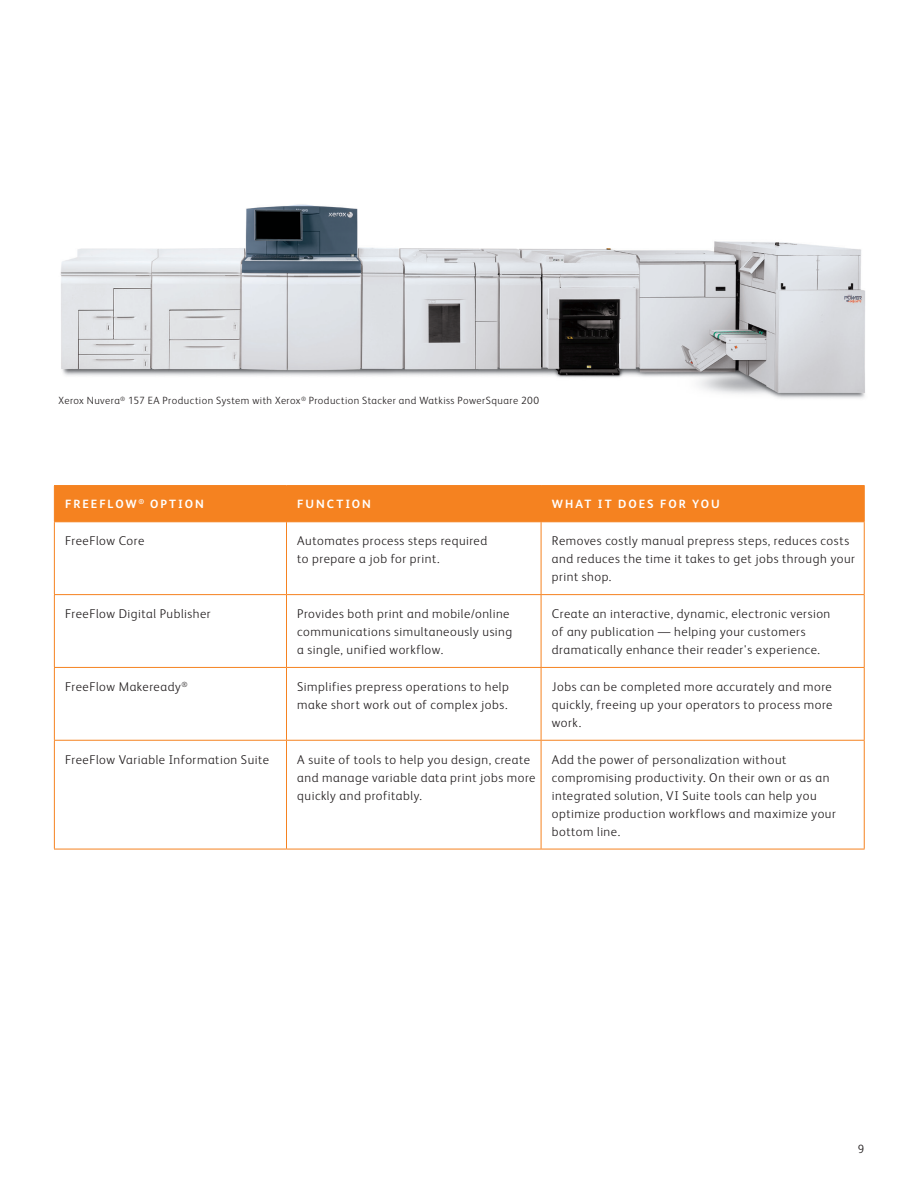
<style>
.page{position:relative;width:918px;height:1188px;background:#fff}
.page>*{position:absolute;margin:0;border:0;box-sizing:border-box;transform-origin:0 0}
.Body_Text_8_5_12{font:300 12.75px/18px "Xerox Sans";letter-spacing:.04em;color:#231f20}
.Body_Subhead{font:700 12px "Xerox Sans";letter-spacing:.165em;color:#fff}
.t1{font:300 12px "Xerox Sans";color:#231f20}
.Body_Text_7_10{font:300 10.5px "Xerox Sans";letter-spacing:.04em;color:#231f20}
</style>
<div class="page">
<img style="left:60px;top:204px;width:805px;height:194px">
<div style="left:55px;top:486px;width:809px;height:35px;background:#f58220"></div>
<hr style="left:54px;top:486px;width:1px;height:35px;background:#f58220">
<hr style="left:54px;top:485px;width:232px;height:1px;background:#f58220">
<hr style="left:286px;top:486px;width:1px;height:35px;background:#f58220">
<hr style="left:286px;top:485px;width:255px;height:1px;background:#f58220">
<hr style="left:541px;top:486px;width:1px;height:35px;background:#f58220">
<hr style="left:541px;top:485px;width:324px;height:1px;background:#f58220">
<hr style="left:864px;top:486px;width:1px;height:35px;background:#f58220">
<hr style="left:54px;top:522px;width:1px;height:72px;background:#f58220">
<hr style="left:54px;top:521px;width:232px;height:1px;background:#f58220">
<hr style="left:286px;top:522px;width:1px;height:72px;background:#f58220">
<hr style="left:286px;top:521px;width:255px;height:1px;background:#f58220">
<hr style="left:541px;top:522px;width:1px;height:72px;background:#f58220">
<hr style="left:541px;top:521px;width:324px;height:1px;background:#f58220">
<hr style="left:864px;top:522px;width:1px;height:72px;background:#f58220">
<hr style="left:54px;top:595px;width:1px;height:72px;background:#f58220">
<hr style="left:54px;top:594px;width:232px;height:1px;background:#f58220">
<hr style="left:286px;top:595px;width:1px;height:72px;background:#f58220">
<hr style="left:286px;top:594px;width:255px;height:1px;background:#f58220">
<hr style="left:541px;top:595px;width:1px;height:72px;background:#f58220">
<hr style="left:541px;top:594px;width:324px;height:1px;background:#f58220">
<hr style="left:864px;top:595px;width:1px;height:72px;background:#f58220">
<hr style="left:54px;top:668px;width:1px;height:72px;background:#f58220">
<hr style="left:54px;top:741px;width:1px;height:108px;background:#f58220">
<hr style="left:54px;top:667px;width:232px;height:1px;background:#f58220">
<hr style="left:54px;top:740px;width:232px;height:1px;background:#f58220">
<hr style="left:54px;top:849px;width:232px;height:1px;background:#f58220">
<hr style="left:286px;top:668px;width:1px;height:72px;background:#f58220">
<hr style="left:286px;top:741px;width:1px;height:108px;background:#f58220">
<hr style="left:286px;top:667px;width:255px;height:1px;background:#f58220">
<hr style="left:286px;top:740px;width:255px;height:1px;background:#f58220">
<hr style="left:286px;top:849px;width:255px;height:1px;background:#f58220">
<hr style="left:541px;top:668px;width:1px;height:72px;background:#f58220">
<hr style="left:541px;top:741px;width:1px;height:108px;background:#f58220">
<hr style="left:541px;top:667px;width:324px;height:1px;background:#f58220">
<hr style="left:864px;top:668px;width:1px;height:72px;background:#f58220">
<hr style="left:864px;top:741px;width:1px;height:108px;background:#f58220">
<hr style="left:541px;top:740px;width:324px;height:1px;background:#f58220">
<hr style="left:541px;top:849px;width:324px;height:1px;background:#f58220">
<p class="Body_Text_7_10" style="left:58px;top:394px;width:482px">Xerox Nuvera<sup>®</sup> 157 EA Production System with Xerox<sup>®</sup> Production Stacker and Watkiss PowerSquare 200</p>
<p class="Body_Subhead" style="left:65px;top:496px;width:140px">FREEFLOW<sup>®</sup> OPTION</p>
<p class="Body_Subhead" style="left:297px;top:496px;width:75px">FUNCTION</p>
<p class="Body_Subhead" style="left:552px;top:496px;width:170px">WHAT IT DOES FOR YOU</p>
<p class="Body_Text_8_5_12" style="left:65px;top:531px;width:81px">FreeFlow Core</p>
<p class="Body_Text_8_5_12" style="left:297px;top:531px;width:192px">Automates process steps required to prepare a job for print.</p>
<p class="Body_Text_8_5_12" style="left:552px;top:531px;width:305px">Removes costly manual prepress steps, reduces costs and reduces the time it takes to get jobs through your print shop.</p>
<p class="Body_Text_8_5_12" style="left:65px;top:604px;width:147px">FreeFlow Digital Publisher</p>
<p class="Body_Text_8_5_12" style="left:297px;top:604px;width:217px">Provides both print and mobile/online communications simultaneously using a single, unified workflow.</p>
<p class="Body_Text_8_5_12" style="left:552px;top:604px;width:280px">Create an interactive, dynamic, electronic version of any publication — helping your customers dramatically enhance their reader's experience.</p>
<p class="Body_Text_8_5_12" style="left:65px;top:677px;width:124px">FreeFlow Makeready<sup>®</sup></p>
<p class="Body_Text_8_5_12" style="left:297px;top:677px;width:213px">Simplifies prepress operations to help make short work out of complex jobs.</p>
<p class="Body_Text_8_5_12" style="left:552px;top:677px;width:282px;text-align:justify">Jobs can be completed more accurately and more quickly, freeing up your operators to process more work.</p>
<p class="Body_Text_8_5_12" style="left:65px;top:750px;width:205px">FreeFlow Variable Information Suite</p>
<p class="Body_Text_8_5_12" style="left:297px;top:750px;width:240px">A suite of tools to help you design, create and manage variable data print jobs more quickly and profitably.</p>
<p class="Body_Text_8_5_12" style="left:552px;top:750px;width:286px">Add the power of personalization without compromising productivity. On their own or as an integrated solution, VI Suite tools can help you optimize production workflows and maximize your bottom line.</p>
<p class="t1" style="left:858px;top:1141px;width:8px">9</p>
</div>
